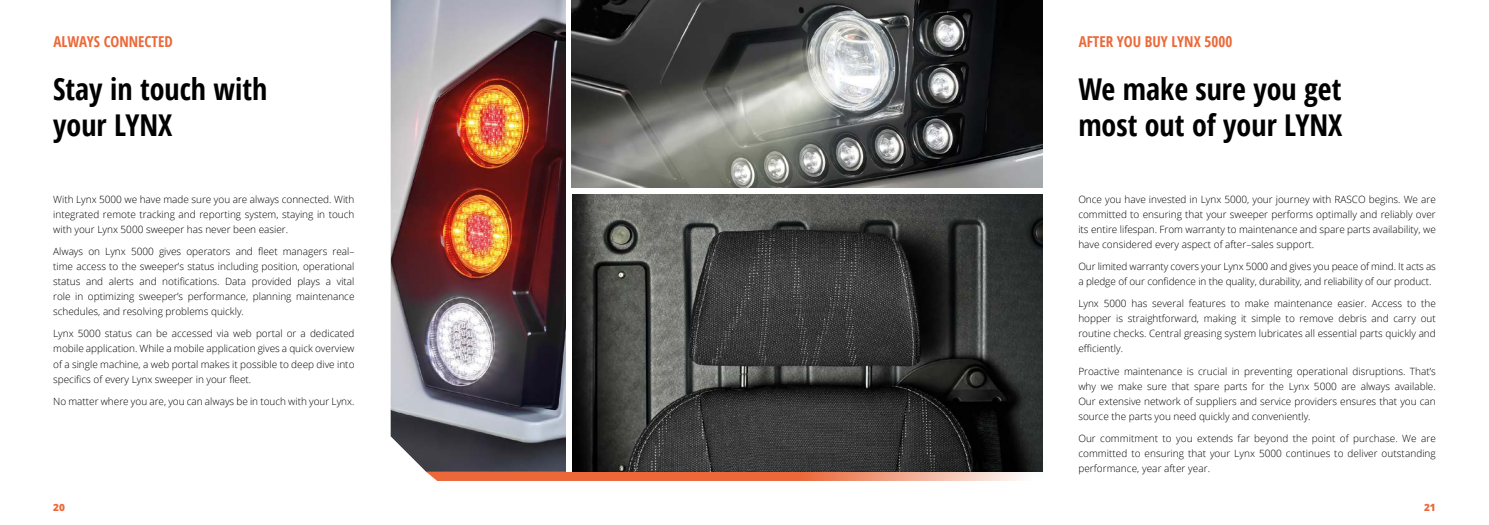
<style>
.page{position:relative;width:1489px;height:525px;background:#fff}
.page>*{position:absolute;margin:0;border:0;box-sizing:border-box;transform-origin:0 0}
.Naslov{font:700 condensed 30px/36px "Open Sans";color:#000}
.Naslov-2{font:700 condensed 15px "Open Sans";color:#ec6839}
.Tekst{font:300 10px/15px "Open Sans";color:#000;text-align:justify}
.t1{font:800 10px "Open Sans";color:#ec6839}
</style>
<div class="page">
<img style="left:390px;top:0;width:176px;height:461px">
<img style="left:571px;top:0;width:471px;height:449px">
<div style="left:415px;top:449px;width:640px;height:33px;background:#006cb6;opacity:.05"></div>
<svg style="left:426px;top:471px;width:616px;height:9px;background:#db7e5d"></svg>
<div style="left:566px;top:0;width:5px;height:471px;background:#fff"></div>
<div style="left:566px;top:188px;width:476px;height:6px;background:#fff"></div>
<p class="Naslov-2" style="left:54px;top:31px;width:121px">ALWAYS CONNECTED</p>
<p class="Naslov" style="left:53px;top:70px;width:216px">Stay in touch with your LYNX</p>
<p class="Tekst" style="left:53px;top:192px;width:303px">With Lynx 5000 we have made sure you are always connected. With integrated remote tracking and reporting system, staying in touch with your Lynx 5000 sweeper has never been easier.</p>
<p class="Tekst" style="left:53px;top:244px;width:303px">Always on Lynx 5000 gives operators and fleet managers real– time access to the sweeper’s status including position, operational status and alerts and notifications. Data provided plays a vital role in optimizing sweeper’s performance, planning maintenance schedules, and resolving problems quickly.</p>
<p class="Tekst" style="left:53px;top:326px;width:303px">Lynx 5000 status can be accessed via web portal or a dedicated mobile application. While a mobile application gives a quick overview of a single machine, a web portal makes it possible to deep dive into specifics of every Lynx sweeper in your fleet.</p>
<p class="Tekst" style="left:53px;top:393px;width:303px">No matter where you are, you can always be in touch with your Lynx.</p>
<p class="Naslov-2" style="left:1078px;top:31px;width:155px">AFTER YOU BUY LYNX 5000</p>
<p class="Naslov" style="left:1078px;top:70px;width:266px">We make sure you get most out of your LYNX</p>
<p class="Tekst" style="left:1078px;top:192px;width:359px">Once you have invested in Lynx 5000, your journey with RASCO begins. We are committed to ensuring that your sweeper performs optimally and reliably over its entire lifespan. From warranty to maintenance and spare parts availability, we have considered every aspect of after–sales support.</p>
<p class="Tekst" style="left:1078px;top:259px;width:359px">Our limited warranty covers your Lynx 5000 and gives you peace of mind. It acts as a pledge of our confidence in the quality, durability, and reliability of our product.</p>
<p class="Tekst" style="left:1078px;top:296px;width:359px">Lynx 5000 has several features to make maintenance easier. Access to the hopper is straightforward, making it simple to remove debris and carry out routine checks. Central greasing system lubricates all essential parts quickly and efficiently.</p>
<p class="Tekst" style="left:1078px;top:363px;width:359px">Proactive maintenance is crucial in preventing operational disruptions. That’s why we make sure that spare parts for the Lynx 5000 are always available.<br>Our extensive network of suppliers and service providers ensures that you can source the parts you need quickly and conveniently.</p>
<p class="Tekst" style="left:1078px;top:430px;width:359px">Our commitment to you extends far beyond the point of purchase. We are committed to ensuring that your Lynx 5000 continues to deliver outstanding performance, year after year.</p>
<p class="t1" style="left:53px;top:499px;width:13px">20</p>
<p class="t1" style="left:1423px;top:499px;width:13px">21</p>
</div>
